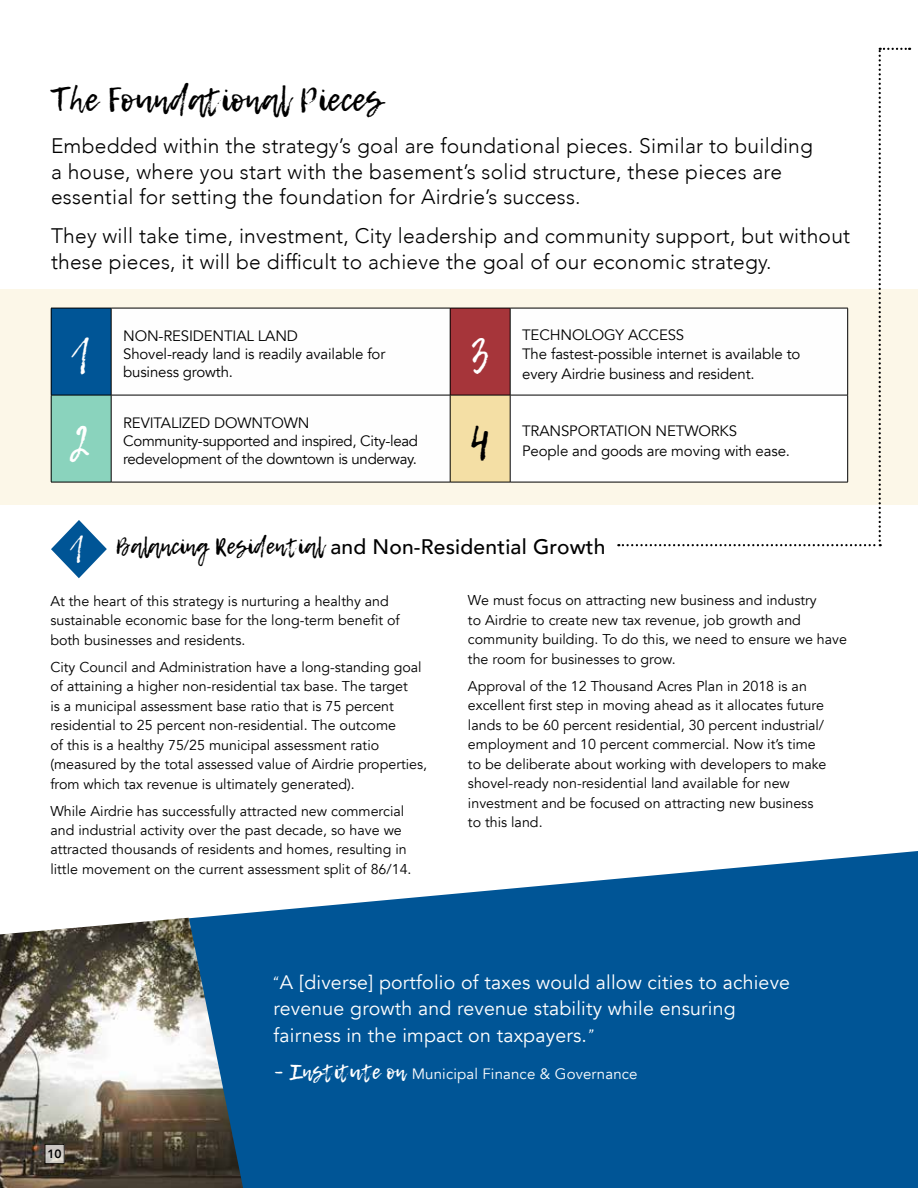
<style>
.page{position:relative;width:918px;height:1188px;background:#fff}
.page>*{position:absolute;margin:0;border:0;box-sizing:border-box;transform-origin:0 0}
.t1{font:49.5px "Lemon Tuesday";color:#fff}
.t2{font:49.5px "Lemon Tuesday";color:#000}
.t3{font:36.9px "Lemon Tuesday";color:#fff}
.t4{font:33px "Lemon Tuesday";letter-spacing:.01em;color:#000}
.t5{font:300 21px/25.5px "Avenir";letter-spacing:.01em;color:#000}
.t6{font:500 21px "Avenir";letter-spacing:.01em;color:#000}
.t7{font:19.5px/26.2px "Avenir";letter-spacing:.01em;color:#fff}
.t8{font:15px/18px "Avenir";letter-spacing:-.01em;color:#000}
.t9{font:15px "Avenir";letter-spacing:.01em;color:#fff}
.t10{font:14.25px/19.5px "Avenir";color:#000}
.t11{font:800 12px "Avenir";color:#000}
.s1{font-family:"Lemon Tuesday";font-weight:400;font-size:22.5px}
.s2{font-family:"Black Jack"}
.s3{font-family:"Lemon Tuesday";font-size:21px}
</style>
<div class="page">
<svg style="left:186px;top:851px;width:732px;height:337px;background:#1b67a1"></svg>
<img style="left:0;top:918px;width:243px;height:270px">
<svg style="left:47px;top:1146px;width:16px;height:16px"></svg>
<div style="left:45px;top:1144px;width:20px;height:20px;border:1px solid #000"></div>
<div style="left:0;top:289px;width:918px;height:216px;background:#fcf7e8"></div>
<div style="left:51px;top:308px;width:60px;height:87px;background:#005596"></div>
<div style="left:112px;top:309px;width:506px;height:173px;background:#fefefe"></div>
<div style="left:450px;top:308px;width:60px;height:87px;background:#a6353a"></div>
<div style="left:51px;top:395px;width:60px;height:87px;background:#8ad3bd"></div>
<div style="left:450px;top:395px;width:60px;height:87px;background:#f4dfa5"></div>
<div style="left:510px;top:395px;width:338px;height:87px;background:#fff"></div>
<hr style="left:51px;top:308px;width:60px;height:1px;background:#000">
<hr style="left:51px;top:308px;width:1px;height:87px;background:#000">
<hr style="left:111px;top:308px;width:339px;height:1px;background:#000">
<hr style="left:111px;top:308px;width:1px;height:87px;background:#000">
<hr style="left:450px;top:308px;width:60px;height:1px;background:#000">
<hr style="left:450px;top:308px;width:1px;height:87px;background:#000">
<hr style="left:510px;top:308px;width:338px;height:1px;background:#000">
<hr style="left:510px;top:308px;width:1px;height:87px;background:#000">
<hr style="left:51px;top:395px;width:60px;height:1px;background:#000">
<hr style="left:51px;top:395px;width:1px;height:87px;background:#000">
<hr style="left:111px;top:395px;width:339px;height:1px;background:#000">
<hr style="left:111px;top:395px;width:1px;height:87px;background:#000">
<hr style="left:450px;top:395px;width:60px;height:1px;background:#000">
<hr style="left:450px;top:395px;width:1px;height:87px;background:#000">
<hr style="left:510px;top:395px;width:338px;height:1px;background:#000">
<hr style="left:510px;top:395px;width:1px;height:87px;background:#000">
<hr style="left:51px;top:482px;width:60px;height:1px;background:#000">
<hr style="left:111px;top:482px;width:339px;height:1px;background:#000">
<hr style="left:450px;top:482px;width:60px;height:1px;background:#000">
<hr style="left:510px;top:482px;width:338px;height:1px;background:#000">
<svg style="left:618px;top:48px;width:292px;height:498px"></svg>
<svg style="left:51px;top:520px;width:56px;height:58px"></svg>
<h3 class="t4" style="left:51px;top:81px;width:333px">The Foundational Pieces</h3>
<h3 class="t5" style="left:51px;top:133px;width:764px">Embedded within the strategy’s goal are foundational pieces. Similar to building a house, where you start with the basement’s solid structure, these pieces are essential for setting the foundation for Airdrie’s success.</h3>
<h3 class="t5" style="left:51px;top:223px;width:801px">They will take time, investment, City leadership and community support, but without these pieces, it will be difficult to achieve the goal of our economic strategy.</h3>
<h1 class="t1" style="left:71px;top:327px;width:22px">1</h1>
<p class="t8" style="left:123px;top:327px;width:264px">NON-RESIDENTIAL LAND<br>Shovel-ready land is readily available for business growth.</p>
<h1 class="t1" style="left:470px;top:327px;width:21px">3</h1>
<p class="t8" style="left:522px;top:325px;width:280px;line-height:19.5px">TECHNOLOGY ACCESS<br>The fastest-possible internet is available to every Airdrie business and resident.</p>
<h1 class="t1" style="left:72px;top:414px;width:21px">2</h1>
<p class="t8" style="left:123px;top:414px;width:296px">REVITALIZED DOWNTOWN<br>Community-supported and inspired, City-lead redevelopment of the downtown is underway.</p>
<h1 class="t2" style="left:469px;top:414px;width:23px">4</h1>
<p class="t8" style="left:522px;top:422px;width:269px;line-height:19.5px">TRANSPORTATION NETWORKS<br>People and goods are moving with ease.</p>
<h2 class="t3" style="left:70px;top:527px;width:17px">1</h2>
<h3 class="t6" style="left:116px;top:529px;width:491px"><span class="s1">Balancing Residential</span> and Non-Residential Growth</h3>
<p class="t10" style="left:50px;top:591px;width:351px">At the heart of this strategy is nurturing a healthy and sustainable economic base for the long-term benefit of both businesses and residents.</p>
<p class="t10" style="left:50px;top:657px;width:378px">City Council and Administration have a long-standing goal of attaining a higher non-residential tax base. The target<br>is a municipal assessment base ratio that is 75 percent residential to 25 percent non-residential. The outcome<br>of this is a healthy 75/25 municipal assessment ratio (measured by the total assessed value of Airdrie properties, from which tax revenue is ultimately generated).</p>
<p class="t10" style="left:50px;top:801px;width:363px">While Airdrie has successfully attracted new commercial and industrial activity over the past decade, so have we attracted thousands of residents and homes, resulting in little movement on the current assessment split of 86/14.</p>
<p class="t10" style="left:468px;top:591px;width:381px">We must focus on attracting new business and industry<br>to Airdrie to create new tax revenue, job growth and community building. To do this, we need to ensure we have the room for businesses to grow.</p>
<p class="t10" style="left:468px;top:677px;width:360px">Approval of the 12 Thousand Acres Plan in 2018 is an excellent first step in moving ahead as it allocates future lands to be 60 percent residential, 30 percent industrial/ employment and 10 percent commercial. Now it’s time to be deliberate about working with developers to make shovel-ready non-residential land available for new investment and be focused on attracting new business to this land.</p>
<p class="t11" style="left:48px;top:1144px;width:16px">10</p>
<h3 class="t7" style="left:274px;top:970px;width:518px"><span class="s2">“</span>A [diverse] portfolio of taxes would allow cities to achieve revenue growth and revenue stability while ensuring fairness in the impact on taxpayers.<span class="s2">”</span></h3>
<p class="t9" style="left:274px;top:1065px;width:366px"><span class="s3">– Institute on</span> Municipal Finance &amp; Governance</p>
</div>
